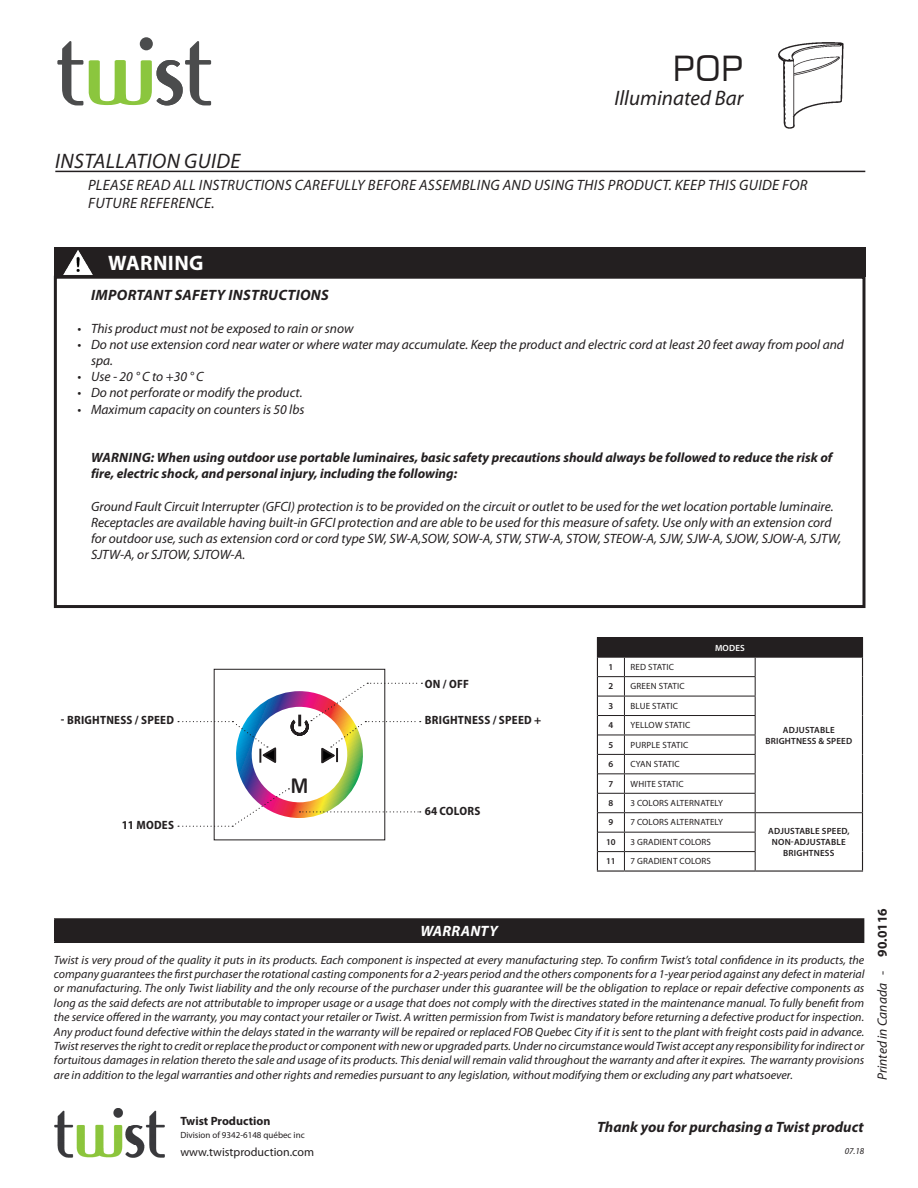
<style>
.page{position:relative;width:918px;height:1188px;background:#fff}
.page>*{position:absolute;margin:0;border:0;box-sizing:border-box;transform-origin:0 0}
.Nom_de_produit{font:34.5px "Square 721 BT";color:#231f20}
.t1{font:700 23.4px "Calibri";color:#231f20;scale:.85 1}
.Nom_de_produit-2{font:italic 21px "Myriad Pro";letter-spacing:.02em;color:#231f20}
.Nom_de_produit-3{font:italic 21px "Myriad Pro";color:#231f20}
.Titre_bilingue{font:700 21px "Myriad Pro";letter-spacing:.02em;color:#fff}
.t2{font:italic 15px/18px "Myriad Pro";letter-spacing:.02em;color:#231f20}
.t3{font:italic 700 15px "Myriad Pro";letter-spacing:.005em;color:#231f20}
.ETAPE_BLANC{font:italic 700 15px "Myriad Pro";letter-spacing:.02em;color:#fff}
.Titre_bilingue-2{font:italic 13.5px/16.2px "Myriad Pro";color:#231f20}
.t4{font:italic 700 13.5px/16.2px "Myriad Pro";color:#231f20}
.Bullet_REG{font:italic 12px/14.4px "Myriad Pro";color:#231f20;text-align:justify}
.t5{font:700 semi-condensed 12px "Myriad Pro";letter-spacing:.02em;color:#231f20}
.t6{font:12px "Myriad Pro";color:#231f20}
.t7{font:700 12px "Myriad Pro";color:#231f20}
.Titre_bilingue-3{font:9px "Myriad Pro";letter-spacing:.02em;color:#231f20}
.Titre_bilingue-4{font:600 9px/10.8px "Myriad Pro";letter-spacing:.02em;color:#231f20;text-align:center}
.Titre_bilingue-5{font:9px "Myriad Pro";color:#231f20}
.Étapes{font:italic 9px "Myriad Pro";color:#231f20}
.Titre_bilingue-6{font:600 9px "Myriad Pro";letter-spacing:.02em;color:#fff}
.s1{font-style:normal}
.s2{font-weight:700;font-style:normal}
</style>
<div class="page">
<hr style="left:55px;top:171px;width:810px;height:1px;background:#231f20">
<svg style="left:57px;top:41px;width:26px;height:64px"></svg>
<svg style="left:140px;top:37px;width:13px;height:13px"></svg>
<svg style="left:89px;top:41px;width:122px;height:64px"></svg>
<img style="left:54px;top:1109px;width:111px;height:49px">
<img style="left:778px;top:42px;width:66px;height:87px">
<div style="left:54px;top:247px;width:811px;height:30px;background:#231f20"></div>
<img style="left:63px;top:250px;width:30px;height:25px">
<div style="left:54px;top:276px;width:811px;height:332px;border:3px solid #231f20"></div>
<div style="left:214px;top:669px;width:171px;height:171px;border:1px solid #231f20"></div>
<svg style="left:178px;top:683px;width:244px;height:144px"></svg>
<div style="left:597px;top:638px;width:266px;height:19px;background:#231f20"></div>
<hr style="left:624px;top:657px;width:131px;height:1px;background:#231f20">
<hr style="left:755px;top:657px;width:107px;height:1px;background:#231f20">
<hr style="left:624px;top:676px;width:132px;height:1px;background:#231f20">
<hr style="left:624px;top:696px;width:132px;height:1px;background:#231f20">
<hr style="left:624px;top:715px;width:132px;height:1px;background:#231f20">
<hr style="left:624px;top:735px;width:132px;height:1px;background:#231f20">
<hr style="left:624px;top:754px;width:132px;height:1px;background:#231f20">
<hr style="left:624px;top:773px;width:132px;height:1px;background:#231f20">
<hr style="left:624px;top:793px;width:132px;height:1px;background:#231f20">
<hr style="left:624px;top:812px;width:131px;height:1px;background:#231f20">
<hr style="left:755px;top:812px;width:107px;height:1px;background:#231f20">
<hr style="left:624px;top:832px;width:132px;height:1px;background:#231f20">
<hr style="left:624px;top:851px;width:132px;height:1px;background:#231f20">
<svg style="left:755px;top:658px;width:1px;height:212px"></svg>
<hr style="left:624px;top:637px;width:131px;height:1px;background:#231f20">
<hr style="left:755px;top:637px;width:108px;height:1px;background:#231f20">
<svg style="left:862px;top:657px;width:1px;height:213px"></svg>
<hr style="left:755px;top:870px;width:108px;height:2px;background:#231f20">
<svg style="left:597px;top:637px;width:28px;height:233px"></svg>
<hr style="left:597px;top:870px;width:27px;height:2px;background:#231f20">
<hr style="left:624px;top:870px;width:131px;height:2px;background:#231f20">
<div style="left:55px;top:919px;width:809px;height:23px;background:#231f20"></div>
<hr style="left:54px;top:918px;width:810px;height:2px;background:#231f20">
<svg style="left:54px;top:920px;width:1px;height:22px"></svg>
<hr style="left:54px;top:942px;width:810px;height:1px;background:#231f20">
<p class="Nom_de_produit" style="left:673px;top:47px;width:72px">POP</p>
<p class="Nom_de_produit-3" style="left:615px;top:85px;width:130px">Illuminated Bar</p>
<h3 class="Nom_de_produit-2" style="left:55px;top:148px;width:187px">INSTALLATION GUIDE</h3>
<p class="t2" style="left:88px;top:176px;width:721px">PLEASE READ ALL INSTRUCTIONS CAREFULLY BEFORE ASSEMBLING AND USING THIS PRODUCT. KEEP THIS GUIDE FOR<br>FUTURE REFERENCE.</p>
<p class="Titre_bilingue" style="left:108px;top:251px;width:97px">WARNING</p>
<p class="t3" style="left:91px;top:287px;width:239px">IMPORTANT SAFETY INSTRUCTIONS</p>
<p class="Titre_bilingue-2" style="left:78px;top:320px;width:278px">• This product must not be exposed to rain or snow</p>
<p class="Titre_bilingue-2" style="left:91px;top:336px;width:755px;text-indent:-14px">• Do not use extension cord near water or where water may accumulate. Keep the product and electric cord at least 20 feet away from pool and spa.</p>
<p class="Titre_bilingue-2" style="left:78px;top:368px;width:128px">• Use - 20 ° C to +30 ° C</p>
<p class="Titre_bilingue-2" style="left:78px;top:385px;width:227px">• Do not perforate or modify the product.</p>
<p class="Titre_bilingue-2" style="left:78px;top:401px;width:228px">• Maximum capacity on counters is 50 lbs</p>
<p class="t4" style="left:91px;top:450px;width:743px">WARNING: When using outdoor use portable luminaires, basic safety precautions should always be followed to reduce the risk of fire, electric shock, and personal injury, including the following:</p>
<p class="Titre_bilingue-2" style="left:91px;top:498px;width:752px">Ground Fault Circuit Interrupter (GFCI) protection is to be provided on the circuit or outlet to be used for the wet location portable luminaire.<br>Receptacles are available having built-in GFCI protection and are able to be used for this measure of safety. Use only with an extension cord for outdoor use, such as extension cord or cord type SW, SW-A,SOW, SOW-A, STW, STW-A, STOW, STEOW-A, SJW, SJW-A, SJOW, SJOW-A, SJTW, SJTW-A, or SJTOW, SJTOW-A.</p>
<p class="t5" style="left:425px;top:677px;width:46px">ON / OFF</p>
<p class="t5" style="left:61px;top:714px;width:115px">- BRIGHTNESS / SPEED</p>
<p class="t5" style="left:425px;top:714px;width:118px">BRIGHTNESS / SPEED +</p>
<p class="t5" style="left:122px;top:819px;width:54px">11 MODES</p>
<h2 class="t1" style="left:291px;top:770px;width:22px">M</h2>
<p class="t5" style="left:425px;top:804px;width:57px">64 COLORS</p>
<p class="Titre_bilingue-4" style="left:609px;top:661px;width:6px">1</p>
<p class="Titre_bilingue-3" style="left:631px;top:661px;width:45px">RED STATIC</p>
<p class="Titre_bilingue-6" style="left:715px;top:642px;width:31px">MODES</p>
<p class="Titre_bilingue-4" style="left:609px;top:681px;width:6px">2</p>
<p class="Titre_bilingue-3" style="left:631px;top:681px;width:56px">GREEN STATIC</p>
<p class="Titre_bilingue-4" style="left:609px;top:700px;width:6px">3</p>
<p class="Titre_bilingue-3" style="left:631px;top:700px;width:49px">BLUE STATIC</p>
<p class="Titre_bilingue-4" style="left:609px;top:720px;width:6px">4</p>
<p class="Titre_bilingue-3" style="left:631px;top:720px;width:61px">YELLOW STATIC</p>
<p class="Titre_bilingue-4" style="left:609px;top:739px;width:6px">5</p>
<p class="Titre_bilingue-3" style="left:631px;top:739px;width:59px">PURPLE STATIC</p>
<p class="Titre_bilingue-4" style="left:609px;top:759px;width:6px">6</p>
<p class="Titre_bilingue-3" style="left:631px;top:759px;width:51px">CYAN STATIC</p>
<p class="Titre_bilingue-4" style="left:609px;top:778px;width:6px">7</p>
<p class="Titre_bilingue-3" style="left:631px;top:778px;width:55px">WHITE STATIC</p>
<p class="Titre_bilingue-4" style="left:609px;top:797px;width:6px">8</p>
<p class="Titre_bilingue-3" style="left:630px;top:797px;width:94px">3 COLORS ALTERNATELY</p>
<p class="Titre_bilingue-4" style="left:609px;top:817px;width:6px">9</p>
<p class="Titre_bilingue-3" style="left:630px;top:817px;width:94px">7 COLORS ALTERNATELY</p>
<p class="Titre_bilingue-4" style="left:606px;top:836px;width:11px">10</p>
<p class="Titre_bilingue-3" style="left:630px;top:836px;width:82px">3 GRADIENT COLORS</p>
<p class="Titre_bilingue-4" style="left:606px;top:856px;width:11px">11</p>
<p class="Titre_bilingue-3" style="left:630px;top:856px;width:82px">7 GRADIENT COLORS</p>
<p class="Titre_bilingue-4" style="left:783px;top:724px;width:53px">ADJUSTABLE</p>
<p class="Titre_bilingue-4" style="left:766px;top:735px;width:88px">BRIGHTNESS &amp; SPEED</p>
<p class="Titre_bilingue-4" style="left:768px;top:826px;width:83px">ADJUSTABLE SPEED,<br>NON-ADJUSTABLE<br>BRIGHTNESS</p>
<p class="ETAPE_BLANC" style="left:420px;top:923px;width:79px">WARRANTY</p>
<p class="Bullet_REG" style="left:54px;top:952px;width:812px">Twist is very proud of the quality it puts in its products. Each component is inspected at every manufacturing step. To confirm Twist’s total confidence in its products, the company guarantees the first purchaser the rotational casting components for a 2-years period and the others components for a 1-year period against any defect in material or manufacturing. The only Twist liability and the only recourse of the purchaser under this guarantee will be the obligation to replace or repair defective components as long as the said defects are not attributable to improper usage or a usage that does not comply with the directives stated in the maintenance manual. To fully benefit from the service offered in the warranty, you may contact your retailer or Twist. A written permission from Twist is mandatory before returning a defective product for inspection.<br>Any product found defective within the delays stated in the warranty will be repaired or replaced FOB Quebec City if it is sent to the plant with freight costs paid in advance.<br>Twist reserves the right to credit or replace the product or component with new or upgraded parts. Under no circumstance would Twist accept any responsibility for indirect or fortuitous damages in relation thereto the sale and usage of its products. This denial will remain valid throughout the warranty and after it expires. The warranty provisions are in addition to the legal warranties and other rights and remedies pursuant to any legislation, without modifying them or excluding any part whatsoever.</p>
<p class="Titre_bilingue-2" style="left:874px;top:1080px;width:173px;rotate:-90deg">Printed in Canada <span class="s1">-</span> <span class="s2">90.0116</span></p>
<p class="t7" style="left:180px;top:1114px;width:92px">Twist Production</p>
<p class="Titre_bilingue-5" style="left:180px;top:1130px;width:126px">Division of 9342-6148 québec inc</p>
<p class="t6" style="left:180px;top:1145px;width:135px">www.twistproduction.com</p>
<p class="Étapes" style="left:845px;top:1146px;width:21px">07.18</p>
<p class="t3" style="left:597px;top:1118px;width:268px">Thank you for purchasing a Twist product</p>
</div>
